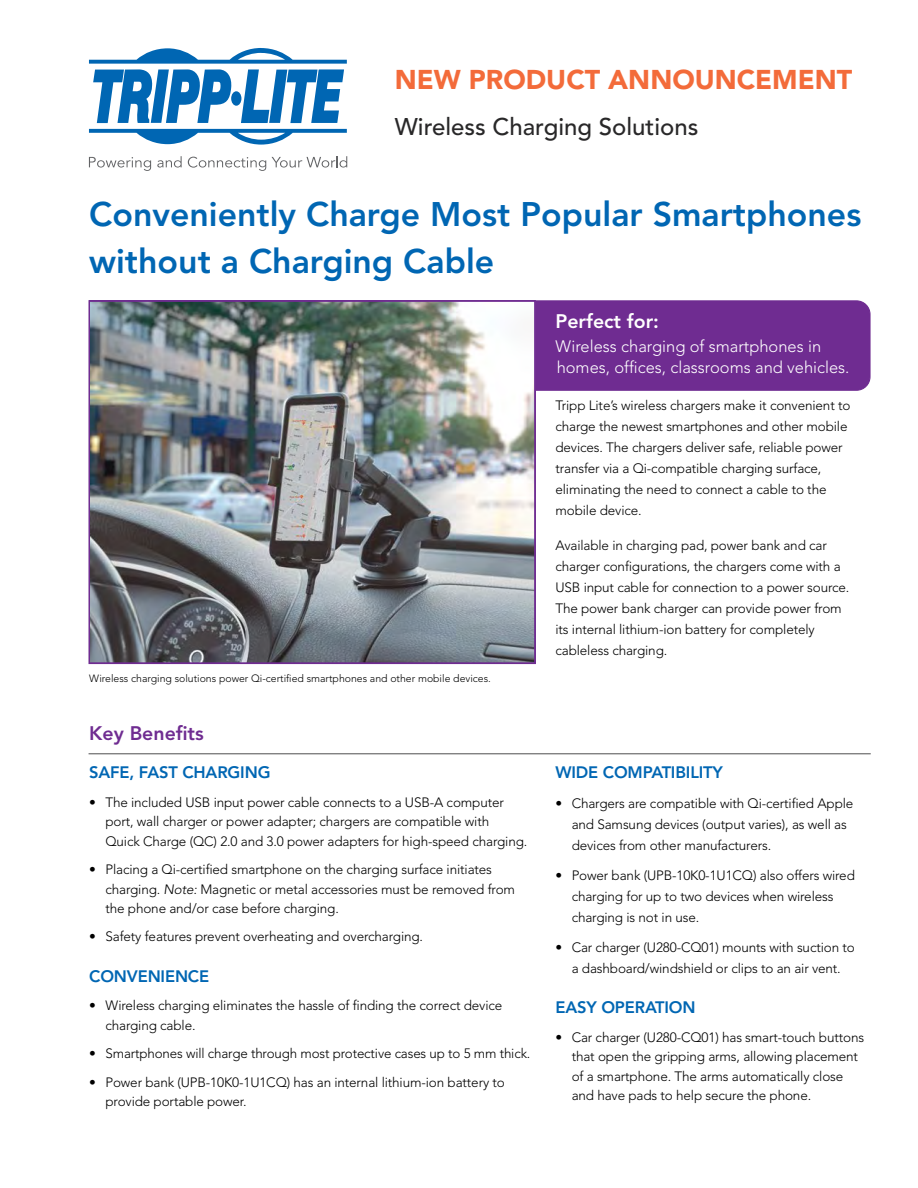
<style>
.page{position:relative;width:918px;height:1188px;background:#fff}
.page>*{position:absolute;margin:0;border:0;box-sizing:border-box;transform-origin:0 0}
.t1{font:800 33.9px/46.5px "Avenir";color:#0066b3}
.t2{font:900 27px "Avenir";color:#f36b3a}
.t3{font:500 24px "Avenir";color:#292829}
.t4{font:800 19.5px "Avenir";color:#fff}
.t5{font:800 19.5px "Avenir";color:#6f2c91}
.t6{font:300 16.5px/21px "Avenir";color:#fff}
.t7{font:800 16.5px "Avenir";letter-spacing:-.01em;color:#0066b3}
.t8{font:300 13.5px/21px "Avenir";letter-spacing:-.01em;color:#000}
.t9{font:300 10.5px "Avenir";color:#000}
.s1{font-style:italic}
</style>
<div class="page">
<div style="left:536px;top:300px;width:335px;height:91px;background:#6f2c91"></div>
<svg style="left:89px;top:48px;width:258px;height:75px"></svg>
<svg style="left:89px;top:129px;width:258px;height:16px"></svg>
<svg style="left:89px;top:157px;width:62px;height:14px"></svg>
<svg style="left:157px;top:156px;width:25px;height:12px"></svg>
<svg style="left:188px;top:157px;width:78px;height:14px"></svg>
<svg style="left:272px;top:156px;width:75px;height:12px"></svg>
<img style="left:92px;top:304px;width:440px;height:356px">
<div style="left:88px;top:300px;width:448px;height:364px;border:2px solid #6f2c91"></div>
<hr style="left:89px;top:753px;width:782px;height:1px;background:#4d4d4f">
<p class="t2" style="left:395px;top:64px;width:459px">NEW PRODUCT ANNOUNCEMENT</p>
<p class="t3" style="left:395px;top:112px;width:305px">Wireless Charging Solutions</p>
<p class="t1" style="left:89px;top:191px;width:774px">Conveniently Charge Most Popular Smartphones without a Charging Cable</p>
<p class="t4" style="left:555px;top:310px;width:105px">Perfect for:</p>
<p class="t6" style="left:555px;top:336px;width:296px">Wireless charging of smartphones in homes, offices, classrooms and vehicles.</p>
<p class="t9" style="left:89px;top:672px;width:403px">Wireless charging solutions power Qi-certified smartphones and other mobile devices.</p>
<p class="t5" style="left:89px;top:721px;width:116px">Key Benefits</p>
<p class="t7" style="left:89px;top:763px;width:183px">SAFE, FAST CHARGING</p>
<p class="t8" style="left:105px;top:792px;width:423px;line-height:19.5px;text-indent:-16px">• The included USB input power cable connects to a USB-A computer port, wall charger or power adapter; chargers are compatible with<br>Quick Charge (QC) 2.0 and 3.0 power adapters for high-speed charging.</p>
<p class="t8" style="left:105px;top:860px;width:411px;line-height:19.5px;text-indent:-16px">• Placing a Qi-certified smartphone on the charging surface initiates charging. <span class="s1">Note:</span> Magnetic or metal accessories must be removed from the phone and/or case before charging.</p>
<p class="t8" style="left:89px;top:926px;width:335px">• Safety features prevent overheating and overcharging.</p>
<p class="t7" style="left:89px;top:966px;width:121px">CONVENIENCE</p>
<p class="t8" style="left:105px;top:996px;width:398px;line-height:19.5px;text-indent:-16px">• Wireless charging eliminates the hassle of finding the correct device charging cable.</p>
<p class="t8" style="left:89px;top:1043px;width:443px">• Smartphones will charge through most protective cases up to 5 mm thick.</p>
<p class="t8" style="left:105px;top:1072px;width:401px;line-height:19.5px;text-indent:-16px">• Power bank (UPB-10K0-1U1CQ) has an internal lithium-ion battery to provide portable power.</p>
<p class="t8" style="left:555px;top:395px;width:296px">Tripp Lite’s wireless chargers make it convenient to charge the newest smartphones and other mobile devices. The chargers deliver safe, reliable power transfer via a Qi-compatible charging surface, eliminating the need to connect a cable to the mobile device.</p>
<p class="t8" style="left:555px;top:535px;width:295px">Available in charging pad, power bank and car charger configurations, the chargers come with a USB input cable for connection to a power source.<br>The power bank charger can provide power from its internal lithium-ion battery for completely cableless charging.</p>
<p class="t7" style="left:555px;top:763px;width:169px">WIDE COMPATIBILITY</p>
<p class="t8" style="left:572px;top:793px;width:283px;text-indent:-16px">• Chargers are compatible with Qi-certified Apple and Samsung devices (output varies), as well as devices from other manufacturers.</p>
<p class="t8" style="left:572px;top:865px;width:285px;text-indent:-16px">• Power bank (UPB-10K0-1U1CQ) also offers wired charging for up to two devices when wireless charging is not in use.</p>
<p class="t8" style="left:555px;top:937px;width:301px;text-align:center">• Car charger (U280-CQ01) mounts with suction to a dashboard/windshield or clips to an air vent.</p>
<p class="t7" style="left:555px;top:998px;width:142px">EASY OPERATION</p>
<p class="t8" style="left:572px;top:1028px;width:294px;line-height:19.5px;text-indent:-16px">• Car charger (U280-CQ01) has smart-touch buttons that open the gripping arms, allowing placement of a smartphone. The arms automatically close and have pads to help secure the phone.</p>
</div>
